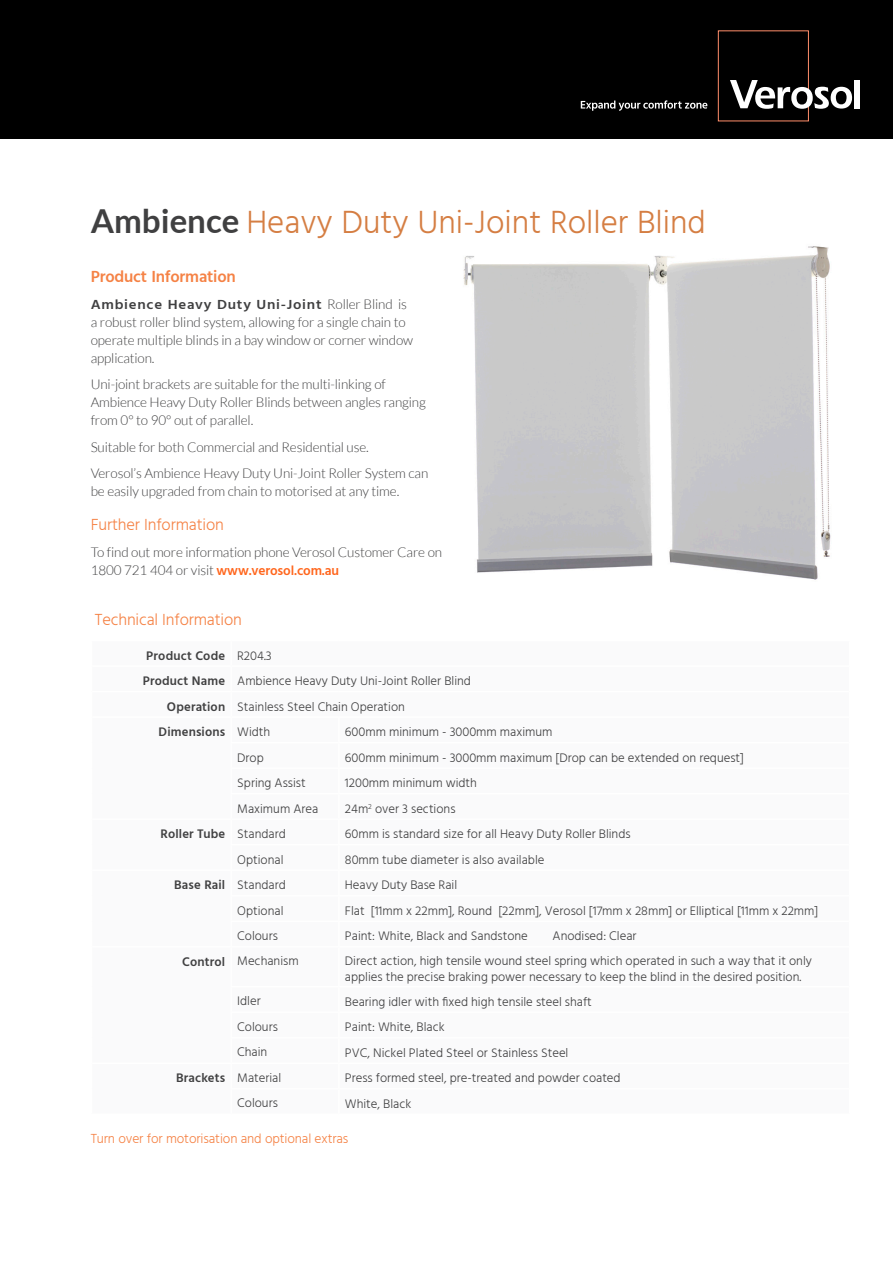
<style>
.page{position:relative;width:893px;height:1263px;background:#fff}
.page>*{position:absolute;margin:0;border:0;box-sizing:border-box;transform-origin:0 0}
.bodycopy{font:300 33px "Hind";color:#d57e43}
.Section_head{font:300 16.5px "Hind";letter-spacing:-.01em;color:#f58245}
.Section_head-2{font:600 16.5px "Hind";letter-spacing:-.01em;color:#f58245}
.Section_head-3{font:300 13.5px/18px "Lato";letter-spacing:-.01em;color:#404041}
.Section_head-4{font:300 13.5px "Hind";letter-spacing:-.01em;color:#f58245}
.t1{font:300 12.75px/15.3px "Hind";color:#404041}
.Paragraph_Style_1{font:600 12.75px "Hind";letter-spacing:.01em;color:#404041}
.s1{font-family:"Lato";font-weight:700;color:#404041}
.s2{font-family:"Hind";font-weight:600}
.s3{font-family:"Hind";font-weight:600;color:#ff661d}
</style>
<div class="page">
<img style="left:463px;top:246px;width:368px;height:334px">
<div style="left:0;top:0;width:893px;height:138px;background:#000"></div>
<div style="left:718px;top:30px;width:91px;height:91px;border:1px solid #ff8e6b"></div>
<svg style="left:581px;top:68px;width:271px;height:43px"></svg>
<div style="left:854px;top:80px;width:6px;height:28px;background:#fff"></div>
<p class="bodycopy" style="left:91px;top:201px;width:617px"><span class="s1">Ambience</span> Heavy Duty Uni-Joint Roller Blind</p>
<p class="Section_head-2" style="left:91px;top:267px;width:147px">Product Information</p>
<p class="Section_head-3" style="left:91px;top:295px;width:324px"><span class="s2">Ambience Heavy Duty Uni-Joint</span> Roller Blind is a robust roller blind system, allowing for a single chain to operate multiple blinds in a bay window or corner window application.</p>
<p class="Section_head-3" style="left:91px;top:375px;width:337px">Uni-joint brackets are suitable for the multi-linking of<br>Ambience Heavy Duty Roller Blinds between angles ranging from 0° to 90° out of parallel.</p>
<p class="Section_head-3" style="left:91px;top:438px;width:280px">Suitable for both Commercial and Residential use.</p>
<p class="Section_head-3" style="left:91px;top:464px;width:339px">Verosol’s Ambience Heavy Duty Uni-Joint Roller System can be easily upgraded from chain to motorised at any time.</p>
<p class="Section_head" style="left:91px;top:514px;width:135px">Further Information</p>
<p class="Section_head-3" style="left:91px;top:543px;width:353px">To find out more information phone Verosol Customer Care on<br>1800 721 404 or visit <span class="s3">www.verosol.com.au</span></p>
<p class="Section_head" style="left:95px;top:609px;width:148px">Technical Information</p>
<p class="Paragraph_Style_1" style="left:146px;top:648px;width:80px">Product Code</p>
<p class="t1" style="left:237px;top:649px;width:36px">R204.3</p>
<p class="Paragraph_Style_1" style="left:143px;top:673px;width:84px">Product Name</p>
<p class="t1" style="left:237px;top:674px;width:235px">Ambience Heavy Duty Uni-Joint Roller Blind</p>
<p class="Paragraph_Style_1" style="left:167px;top:699px;width:60px">Operation</p>
<p class="t1" style="left:237px;top:700px;width:169px">Stainless Steel Chain Operation</p>
<p class="Paragraph_Style_1" style="left:159px;top:724px;width:68px">Dimensions</p>
<p class="t1" style="left:237px;top:725px;width:35px">Width</p>
<p class="t1" style="left:345px;top:725px;width:209px">600mm minimum - 3000mm maximum</p>
<p class="t1" style="left:237px;top:751px;width:28px">Drop</p>
<p class="t1" style="left:345px;top:751px;width:401px">600mm minimum - 3000mm maximum [Drop can be extended on request]</p>
<p class="t1" style="left:237px;top:776px;width:70px">Spring Assist</p>
<p class="t1" style="left:345px;top:776px;width:134px">1200mm minimum width</p>
<p class="t1" style="left:237px;top:802px;width:83px">Maximum Area</p>
<p class="t1" style="left:345px;top:802px;width:112px">24m<sup>2</sup> over 3 sections</p>
<p class="Paragraph_Style_1" style="left:161px;top:826px;width:66px">Roller Tube</p>
<p class="t1" style="left:237px;top:827px;width:50px">Standard</p>
<p class="t1" style="left:345px;top:827px;width:287px">60mm is standard size for all Heavy Duty Roller Blinds</p>
<p class="t1" style="left:237px;top:853px;width:48px">Optional</p>
<p class="t1" style="left:345px;top:853px;width:201px">80mm tube diameter is also available</p>
<p class="Paragraph_Style_1" style="left:174px;top:877px;width:53px">Base Rail</p>
<p class="t1" style="left:237px;top:878px;width:50px">Standard</p>
<p class="t1" style="left:345px;top:878px;width:114px">Heavy Duty Base Rail</p>
<p class="t1" style="left:237px;top:904px;width:48px">Optional</p>
<p class="t1" style="left:345px;top:904px;width:475px">Flat [11mm x 22mm], Round [22mm], Verosol [17mm x 28mm] or Elliptical [11mm x 22mm]</p>
<p class="t1" style="left:237px;top:929px;width:42px">Colours</p>
<p class="t1" style="left:345px;top:929px;width:184px">Paint: White, Black and Sandstone</p>
<p class="t1" style="left:553px;top:929px;width:85px">Anodised: Clear</p>
<p class="Paragraph_Style_1" style="left:182px;top:954px;width:44px">Control</p>
<p class="t1" style="left:237px;top:954px;width:63px">Mechanism</p>
<p class="t1" style="left:345px;top:954px;width:469px">Direct action, high tensile wound steel spring which operated in such a way that it only applies the precise braking power necessary to keep the blind in the desired position.</p>
<p class="t1" style="left:237px;top:994px;width:25px">Idler</p>
<p class="t1" style="left:345px;top:995px;width:248px">Bearing idler with fixed high tensile steel shaft</p>
<p class="t1" style="left:237px;top:1020px;width:42px">Colours</p>
<p class="t1" style="left:345px;top:1020px;width:101px">Paint: White, Black</p>
<p class="t1" style="left:237px;top:1045px;width:32px">Chain</p>
<p class="t1" style="left:345px;top:1046px;width:225px">PVC, Nickel Plated Steel or Stainless Steel</p>
<p class="Paragraph_Style_1" style="left:176px;top:1070px;width:51px">Brackets</p>
<p class="t1" style="left:237px;top:1071px;width:46px">Material</p>
<p class="t1" style="left:345px;top:1071px;width:277px">Press formed steel, pre-treated and powder coated</p>
<p class="t1" style="left:237px;top:1096px;width:42px">Colours</p>
<p class="t1" style="left:345px;top:1097px;width:68px">White, Black</p>
<p class="Section_head-4" style="left:91px;top:1130px;width:259px">Turn over for motorisation and optional extras</p>
</div>
